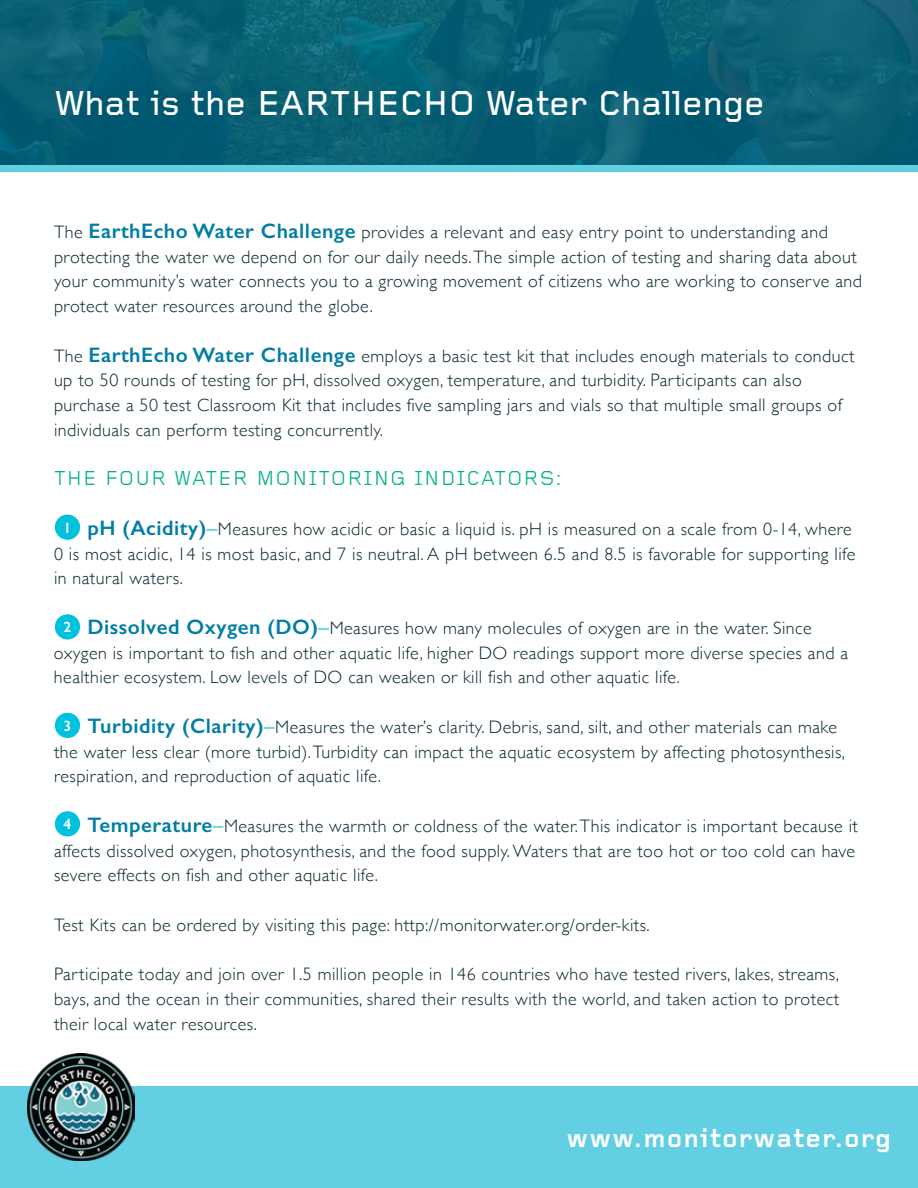
<style>
.page{position:relative;width:918px;height:1188px;background:#fff}
.page>*{position:absolute;margin:0;border:0;box-sizing:border-box;transform-origin:0 0}
.t1{font:500 36px "Foundry Gridnik";color:#fff}
.t2{font:700 27px "Foundry Gridnik";letter-spacing:.05em;color:#fff}
.t3{font:21px "Foundry Gridnik";letter-spacing:.05em;color:#00b189}
.t4{font:300 18px/24.8px "Gill Sans";letter-spacing:.025em;color:#06262d}
.t5{font:600 15px "Gill Sans";color:#fff}
.s1{font-weight:600;font-size:21px;color:#007da5}
.s2{font-weight:600;font-size:21px;color:#7adbd4}
</style>
<div class="page">
<div style="left:0;top:1087px;width:918px;height:101px;background:#63cfe3"></div>
<img style="left:27px;top:1053px;width:108px;height:108px">
<img style="left:0;top:0;width:918px;height:165px">
<div style="left:0;top:165px;width:918px;height:7px;background:#63cfe3"></div>
<div style="left:54px;top:514px;width:27px;height:26px;background:#00c1de;border-radius:50%"></div>
<div style="left:54px;top:514px;width:27px;height:27px;border:1px solid #fff;border-radius:50%"></div>
<div style="left:54px;top:614px;width:27px;height:26px;background:#00c1de;border-radius:50%"></div>
<div style="left:54px;top:613px;width:27px;height:27px;border:1px solid #fff;border-radius:50%"></div>
<div style="left:54px;top:712px;width:27px;height:27px;background:#00c1de;border-radius:50%"></div>
<div style="left:54px;top:712px;width:27px;height:27px;border:1px solid #fff;border-radius:50%"></div>
<div style="left:54px;top:811px;width:27px;height:26px;background:#00c1de;border-radius:50%"></div>
<div style="left:54px;top:810px;width:27px;height:27px;border:1px solid #fff;border-radius:50%"></div>
<h1 class="t1" style="left:54px;top:83px;width:712px">What is the EARTHECHO Water Challenge</h1>
<p class="t4" style="left:54px;top:219px;width:809px">The <span class="s1">EarthEcho Water Challenge</span> provides a relevant and easy entry point to understanding and protecting the water we depend on for our daily needs. The simple action of testing and sharing data about your community’s water connects you to a growing movement of citizens who are working to conserve and protect water resources around the globe.</p>
<p class="t4" style="left:54px;top:343px;width:802px">The <span class="s1">EarthEcho Water Challenge</span> employs a basic test kit that includes enough materials to conduct up to 50 rounds of testing for pH, dissolved oxygen, temperature, and turbidity. Participants can also purchase a 50 test Classroom Kit that includes five sampling jars and vials so that multiple small groups of individuals can perform testing concurrently.</p>
<p class="t3" style="left:54px;top:467px;width:509px">THE FOUR WATER MONITORING INDICATORS:</p>
<p class="t4" style="left:54px;top:516px;width:803px;text-indent:33px"><span class="s1">pH (Acidity)</span><span class="s2">–</span>Measures how acidic or basic a liquid is. pH is measured on a scale from 0-14, where<br>0 is most acidic, 14 is most basic, and 7 is neutral. A pH between 6.5 and 8.5 is favorable for supporting life in natural waters.</p>
<p class="t4" style="left:54px;top:615px;width:796px;text-indent:33px"><span class="s1">Dissolved Oxygen (DO)</span><span class="s2">–</span>Measures how many molecules of oxygen are in the water. Since oxygen is important to fish and other aquatic life, higher DO readings support more diverse species and a healthier ecosystem. Low levels of DO can weaken or kill fish and other aquatic life.</p>
<p class="t4" style="left:54px;top:714px;width:793px;text-indent:33px"><span class="s1">Turbidity (Clarity)</span><span class="s2">–</span>Measures the water’s clarity. Debris, sand, silt, and other materials can make the water less clear (more turbid). Turbidity can impact the aquatic ecosystem by affecting photosynthesis, respiration, and reproduction of aquatic life.</p>
<p class="t4" style="left:54px;top:813px;width:806px;text-indent:33px"><span class="s1">Temperature</span><span class="s2">–</span>Measures the warmth or coldness of the water. This indicator is important because it affects dissolved oxygen, photosynthesis, and the food supply. Waters that are too hot or too cold can have severe effects on fish and other aquatic life.</p>
<p class="t4" style="left:54px;top:912px;width:597px">Test Kits can be ordered by visiting this page: http://monitorwater.org/order-kits.</p>
<p class="t4" style="left:54px;top:961px;width:787px;text-align:justify">Participate today and join over 1.5 million people in 146 countries who have tested rivers, lakes, streams, bays, and the ocean in their communities, shared their results with the world, and taken action to protect their local water resources.</p>
<p class="t5" style="left:64px;top:518px;width:9px">1</p>
<p class="t5" style="left:64px;top:618px;width:9px">2</p>
<p class="t5" style="left:64px;top:717px;width:9px">3</p>
<p class="t5" style="left:64px;top:815px;width:9px">4</p>
<h2 class="t2" style="left:566px;top:1123px;width:326px">www.monitorwater.org</h2>
</div>
